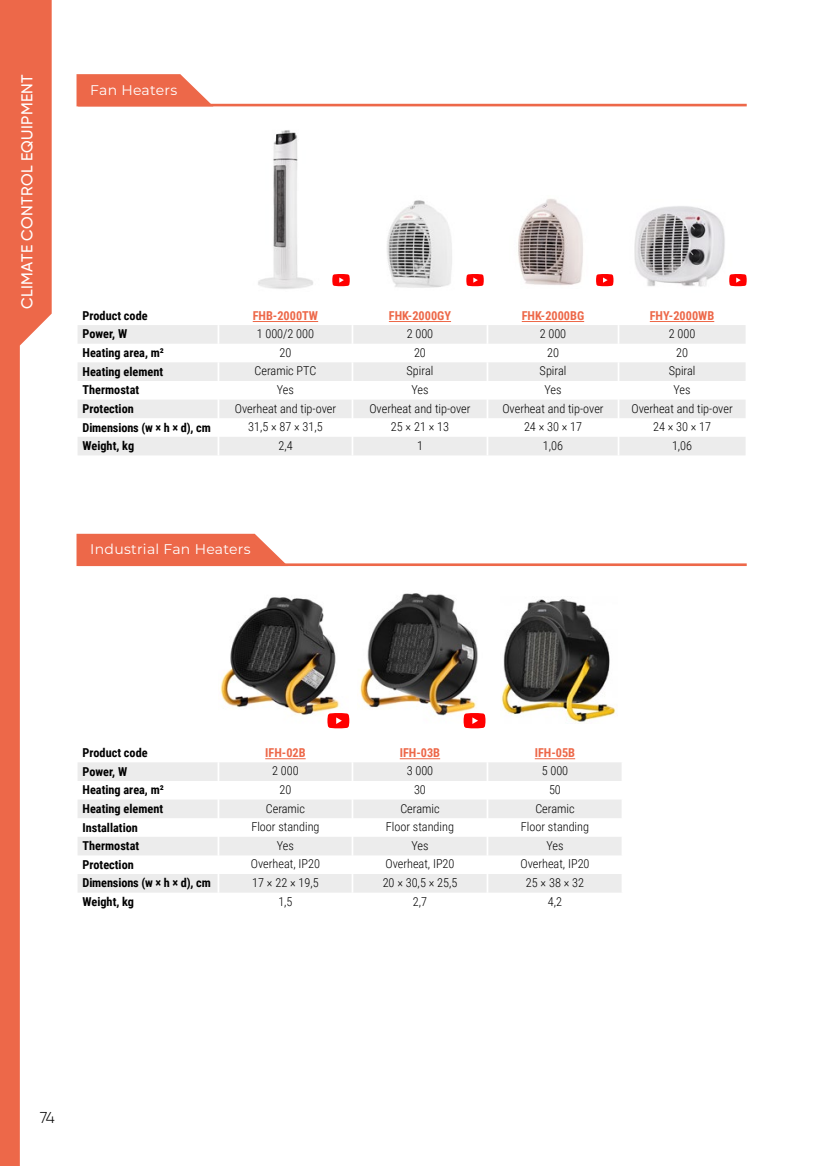
<style>
.page{position:relative;width:819px;height:1166px;background:#fff}
.page>*{position:absolute;margin:0;border:0;box-sizing:border-box;transform-origin:0 0}
.t1{font:500 15.75px "Gilroy";letter-spacing:.02em;color:#fff}
.t2{font:300 15.75px "Gilroy";color:#000}
.t3{font:14px "Montserrat";letter-spacing:.02em;color:#fff}
.t4{font:300 12.25px "Roboto Condensed";color:#000}
.t5{font:700 12.25px "Roboto Condensed";color:#000}
.t6{font:700 12.25px "Roboto Condensed";color:#ed6849}
</style>
<div class="page">
<svg style="left:78px;top:325px;width:667px;height:130px;fill:#ececec"></svg>
<svg style="left:217px;top:325px;width:2px;height:130px"></svg>
<svg style="left:351px;top:325px;width:2px;height:130px"></svg>
<svg style="left:486px;top:325px;width:2px;height:130px"></svg>
<svg style="left:617px;top:325px;width:2px;height:130px"></svg>
<hr style="left:253px;top:321px;width:65px;height:1px;background:#ed6849">
<hr style="left:389px;top:321px;width:62px;height:1px;background:#ed6849">
<hr style="left:521px;top:321px;width:63px;height:1px;background:#ed6849">
<hr style="left:649px;top:321px;width:65px;height:1px;background:#ed6849">
<svg style="left:78px;top:762px;width:543px;height:130px;fill:#ececec"></svg>
<svg style="left:217px;top:762px;width:2px;height:130px"></svg>
<svg style="left:351px;top:762px;width:2px;height:130px"></svg>
<svg style="left:486px;top:762px;width:2px;height:130px"></svg>
<svg style="left:621px;top:763px;width:1px;height:129px"></svg>
<hr style="left:265px;top:758px;width:40px;height:1px;background:#ed6849">
<hr style="left:400px;top:758px;width:40px;height:1px;background:#ed6849">
<hr style="left:534px;top:758px;width:41px;height:1px;background:#ed6849">
<svg style="left:76px;top:74px;width:137px;height:32px;background:#ef7c61"></svg>
<svg style="left:76px;top:534px;width:209px;height:32px;background:#ee7356"></svg>
<hr style="left:78px;top:104px;width:668px;height:2px;background:#ed6849">
<hr style="left:78px;top:563px;width:668px;height:3px;background:#ed6849">
<img style="left:258px;top:130px;width:88px;height:159px">
<img style="left:387px;top:200px;width:97px;height:88px">
<img style="left:518px;top:198px;width:96px;height:89px">
<img style="left:634px;top:206px;width:113px;height:81px">
<svg style="left:332px;top:274px;width:18px;height:12px"></svg>
<svg style="left:466px;top:274px;width:17px;height:12px"></svg>
<svg style="left:596px;top:274px;width:17px;height:12px"></svg>
<svg style="left:729px;top:274px;width:17px;height:12px"></svg>
<svg style="left:0;top:0;width:52px;height:1166px;fill:#ed6849"></svg>
<img style="left:501px;top:598px;width:115px;height:124px">
<img style="left:359px;top:593px;width:119px;height:123px">
<img style="left:220px;top:597px;width:120px;height:118px">
<svg style="left:327px;top:713px;width:22px;height:15px"></svg>
<svg style="left:463px;top:713px;width:22px;height:15px"></svg>
<p class="t1" style="left:17px;top:309px;width:236px;rotate:-90deg">CLIMATE CONTROL EQUIPMENT</p>
<p class="t3" style="left:90px;top:80px;width:88px">Fan Heaters</p>
<p class="t5" style="left:82px;top:307px;width:67px">Product code</p>
<p class="t6" style="left:253px;top:307px;width:67px">FHB-2000TW</p>
<p class="t6" style="left:389px;top:307px;width:64px">FHK-2000GY</p>
<p class="t6" style="left:521px;top:307px;width:64px">FHK-2000BG</p>
<p class="t6" style="left:649px;top:307px;width:66px">FHY-2000WB</p>
<p class="t5" style="left:82px;top:325px;width:46px">Power, W</p>
<p class="t4" style="left:257px;top:325px;width:59px">1 000/2 000</p>
<p class="t4" style="left:406px;top:325px;width:28px">2 000</p>
<p class="t4" style="left:539px;top:325px;width:28px">2 000</p>
<p class="t4" style="left:668px;top:325px;width:28px">2 000</p>
<p class="t5" style="left:82px;top:344px;width:83px">Heating area, m²</p>
<p class="t4" style="left:279px;top:344px;width:13px">20</p>
<p class="t4" style="left:414px;top:344px;width:13px">20</p>
<p class="t4" style="left:547px;top:344px;width:13px">20</p>
<p class="t4" style="left:676px;top:344px;width:13px">20</p>
<p class="t5" style="left:82px;top:363px;width:82px">Heating element</p>
<p class="t4" style="left:254px;top:362px;width:63px">Ceramic PTC</p>
<p class="t4" style="left:406px;top:362px;width:28px">Spiral</p>
<p class="t4" style="left:539px;top:362px;width:28px">Spiral</p>
<p class="t4" style="left:668px;top:362px;width:28px">Spiral</p>
<p class="t5" style="left:82px;top:381px;width:58px">Thermostat</p>
<p class="t4" style="left:277px;top:381px;width:19px">Yes</p>
<p class="t4" style="left:411px;top:381px;width:19px">Yes</p>
<p class="t4" style="left:544px;top:381px;width:19px">Yes</p>
<p class="t4" style="left:673px;top:381px;width:19px">Yes</p>
<p class="t5" style="left:82px;top:400px;width:53px">Protection</p>
<p class="t4" style="left:235px;top:400px;width:103px">Overheat and tip-over</p>
<p class="t4" style="left:369px;top:400px;width:103px">Overheat and tip-over</p>
<p class="t4" style="left:502px;top:400px;width:103px">Overheat and tip-over</p>
<p class="t4" style="left:631px;top:400px;width:103px">Overheat and tip-over</p>
<p class="t5" style="left:83px;top:419px;width:130px">Dimensions (w × h × d), cm</p>
<p class="t4" style="left:248px;top:418px;width:76px">31,5 × 87 × 31,5</p>
<p class="t4" style="left:391px;top:418px;width:60px">25 × 21 × 13</p>
<p class="t4" style="left:524px;top:418px;width:60px">24 × 30 × 17</p>
<p class="t4" style="left:653px;top:418px;width:60px">24 × 30 × 17</p>
<p class="t5" style="left:83px;top:437px;width:53px">Weight, kg</p>
<p class="t4" style="left:278px;top:437px;width:16px">2,4</p>
<p class="t4" style="left:417px;top:437px;width:7px">1</p>
<p class="t4" style="left:543px;top:437px;width:22px">1,06</p>
<p class="t4" style="left:672px;top:437px;width:22px">1,06</p>
<p class="t3" style="left:90px;top:540px;width:162px">Industrial Fan Heaters</p>
<p class="t5" style="left:82px;top:744px;width:67px">Product code</p>
<p class="t6" style="left:265px;top:744px;width:42px">IFH-02B</p>
<p class="t6" style="left:400px;top:744px;width:42px">IFH-03B</p>
<p class="t6" style="left:534px;top:744px;width:42px">IFH-05B</p>
<p class="t5" style="left:82px;top:763px;width:46px">Power, W</p>
<p class="t4" style="left:272px;top:762px;width:28px">2 000</p>
<p class="t4" style="left:406px;top:762px;width:28px">3 000</p>
<p class="t4" style="left:541px;top:762px;width:28px">5 000</p>
<p class="t5" style="left:82px;top:781px;width:83px">Heating area, m²</p>
<p class="t4" style="left:279px;top:781px;width:13px">20</p>
<p class="t4" style="left:414px;top:781px;width:13px">30</p>
<p class="t4" style="left:549px;top:781px;width:13px">50</p>
<p class="t5" style="left:82px;top:800px;width:82px">Heating element</p>
<p class="t4" style="left:266px;top:800px;width:41px">Ceramic</p>
<p class="t4" style="left:400px;top:800px;width:41px">Ceramic</p>
<p class="t4" style="left:535px;top:800px;width:41px">Ceramic</p>
<p class="t5" style="left:82px;top:818px;width:57px">Installation</p>
<p class="t4" style="left:251px;top:818px;width:70px">Floor standing</p>
<p class="t4" style="left:386px;top:818px;width:70px">Floor standing</p>
<p class="t4" style="left:521px;top:818px;width:70px">Floor standing</p>
<p class="t5" style="left:82px;top:837px;width:58px">Thermostat</p>
<p class="t4" style="left:277px;top:837px;width:19px">Yes</p>
<p class="t4" style="left:411px;top:837px;width:19px">Yes</p>
<p class="t4" style="left:546px;top:837px;width:19px">Yes</p>
<p class="t5" style="left:82px;top:856px;width:53px">Protection</p>
<p class="t4" style="left:251px;top:855px;width:71px">Overheat, IP20</p>
<p class="t4" style="left:385px;top:855px;width:71px">Overheat, IP20</p>
<p class="t4" style="left:520px;top:855px;width:71px">Overheat, IP20</p>
<p class="t5" style="left:83px;top:874px;width:130px">Dimensions (w × h × d), cm</p>
<p class="t4" style="left:252px;top:874px;width:68px">17 × 22 × 19,5</p>
<p class="t4" style="left:382px;top:874px;width:76px">20 × 30,5 × 25,5</p>
<p class="t4" style="left:526px;top:874px;width:60px">25 × 38 × 32</p>
<p class="t5" style="left:82px;top:893px;width:53px">Weight, kg</p>
<p class="t4" style="left:278px;top:893px;width:16px">1,5</p>
<p class="t4" style="left:413px;top:893px;width:16px">2,7</p>
<p class="t4" style="left:548px;top:893px;width:16px">4,2</p>
<p class="t2" style="left:40px;top:1108px;width:16px">74</p>
</div>
